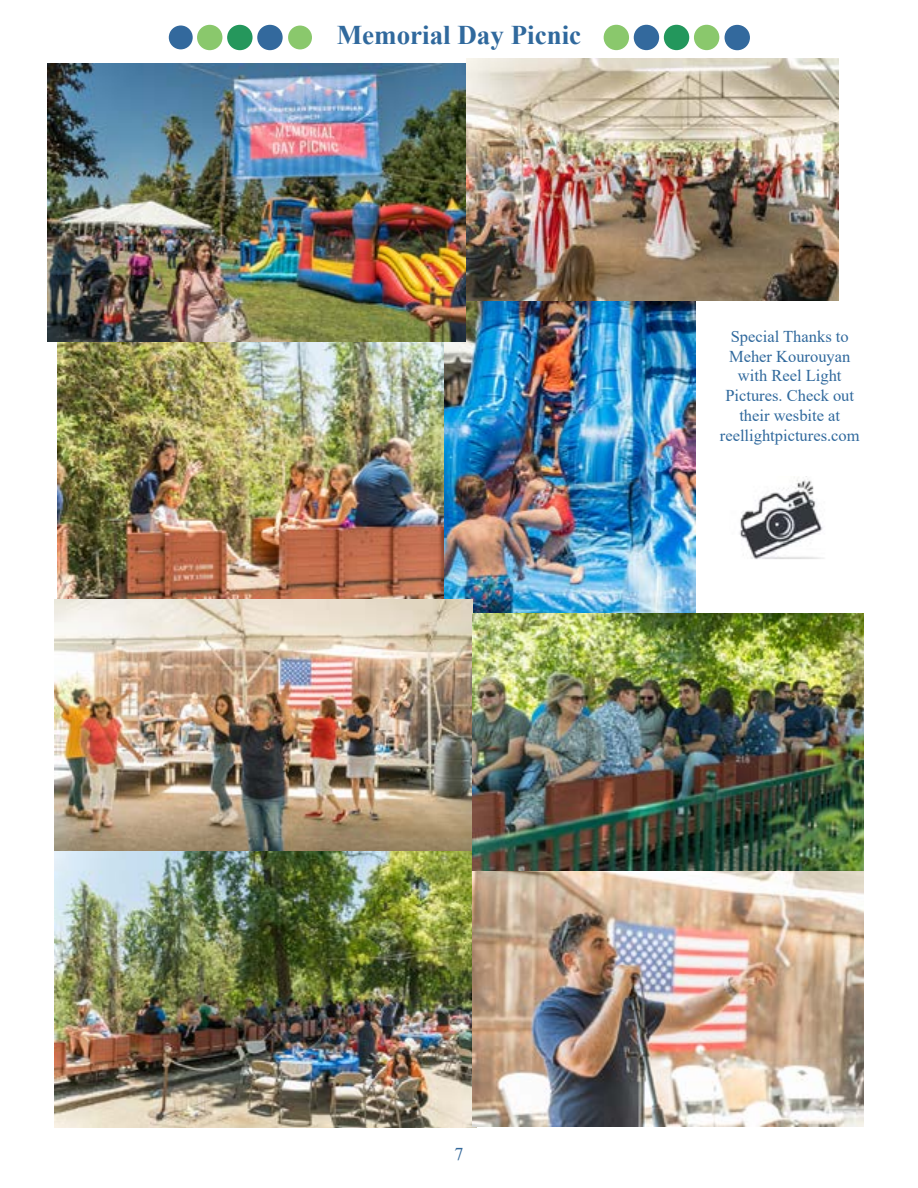
<style>
.page{position:relative;width:918px;height:1188px;background:#fff}
.page>*{position:absolute;margin:0;border:0;box-sizing:border-box;transform-origin:0 0}
.t1{font:700 27px "Times New Roman";color:#30699d}
.t2{font:18px "Times New Roman";color:#33689a}
.t3{font:16.5px/19.8px "Times New Roman";color:#30699d;text-align:center}
</style>
<div class="page">
<div style="left:169px;top:26px;width:24px;height:23px;background:#33699d;border-radius:50%"></div>
<div style="left:725px;top:26px;width:24px;height:24px;background:#33699d;border-radius:50%"></div>
<div style="left:725px;top:25px;width:25px;height:25px;border:2px solid #33699d;border-radius:50%"></div>
<div style="left:198px;top:26px;width:24px;height:23px;background:#8ac86c;border-radius:50%"></div>
<div style="left:197px;top:25px;width:25px;height:25px;border:2px solid #8ac86c;border-radius:50%"></div>
<div style="left:228px;top:26px;width:24px;height:23px;background:#25975c;border-radius:50%"></div>
<div style="left:227px;top:25px;width:26px;height:25px;border:2px solid #23975c;border-radius:50%"></div>
<div style="left:258px;top:26px;width:24px;height:23px;background:#33699d;border-radius:50%"></div>
<div style="left:257px;top:25px;width:26px;height:25px;border:2px solid #33699d;border-radius:50%"></div>
<div style="left:288px;top:26px;width:24px;height:23px;background:#8ac86c;border-radius:50%"></div>
<div style="left:604px;top:26px;width:24px;height:23px;background:#8ac86c;border-radius:50%"></div>
<div style="left:604px;top:25px;width:25px;height:25px;border:2px solid #8ac86c;border-radius:50%"></div>
<div style="left:634px;top:26px;width:24px;height:23px;background:#33699d;border-radius:50%"></div>
<div style="left:634px;top:25px;width:25px;height:25px;border:2px solid #33699d;border-radius:50%"></div>
<div style="left:665px;top:26px;width:24px;height:23px;background:#23975c;border-radius:50%"></div>
<div style="left:664px;top:25px;width:25px;height:25px;border:2px solid #23975c;border-radius:50%"></div>
<div style="left:695px;top:26px;width:24px;height:23px;background:#8ac86c;border-radius:50%"></div>
<div style="left:694px;top:25px;width:25px;height:25px;border:2px solid #8ac86c;border-radius:50%"></div>
<img style="left:54px;top:850px;width:423px;height:278px">
<img style="left:472px;top:613px;width:392px;height:513px">
<img style="left:423px;top:300px;width:273px;height:363px">
<img style="left:57px;top:342px;width:387px;height:256px">
<img style="left:47px;top:63px;width:419px;height:279px">
<img style="left:54px;top:600px;width:418px;height:250px">
<img style="left:466px;top:59px;width:372px;height:241px">
<img style="left:739px;top:477px;width:85px;height:83px">
<h1 class="t1" style="left:337px;top:16px;width:246px">Memorial Day Picnic</h1>
<p class="t3" style="left:720px;top:326px;width:141px">Special Thanks to<br>Meher Kourouyan with Reel Light<br>Pictures. Check out their wesbite at reellightpictures.com</p>
<p class="t2" style="left:454px;top:1141px;width:10px">7</p>
</div>
